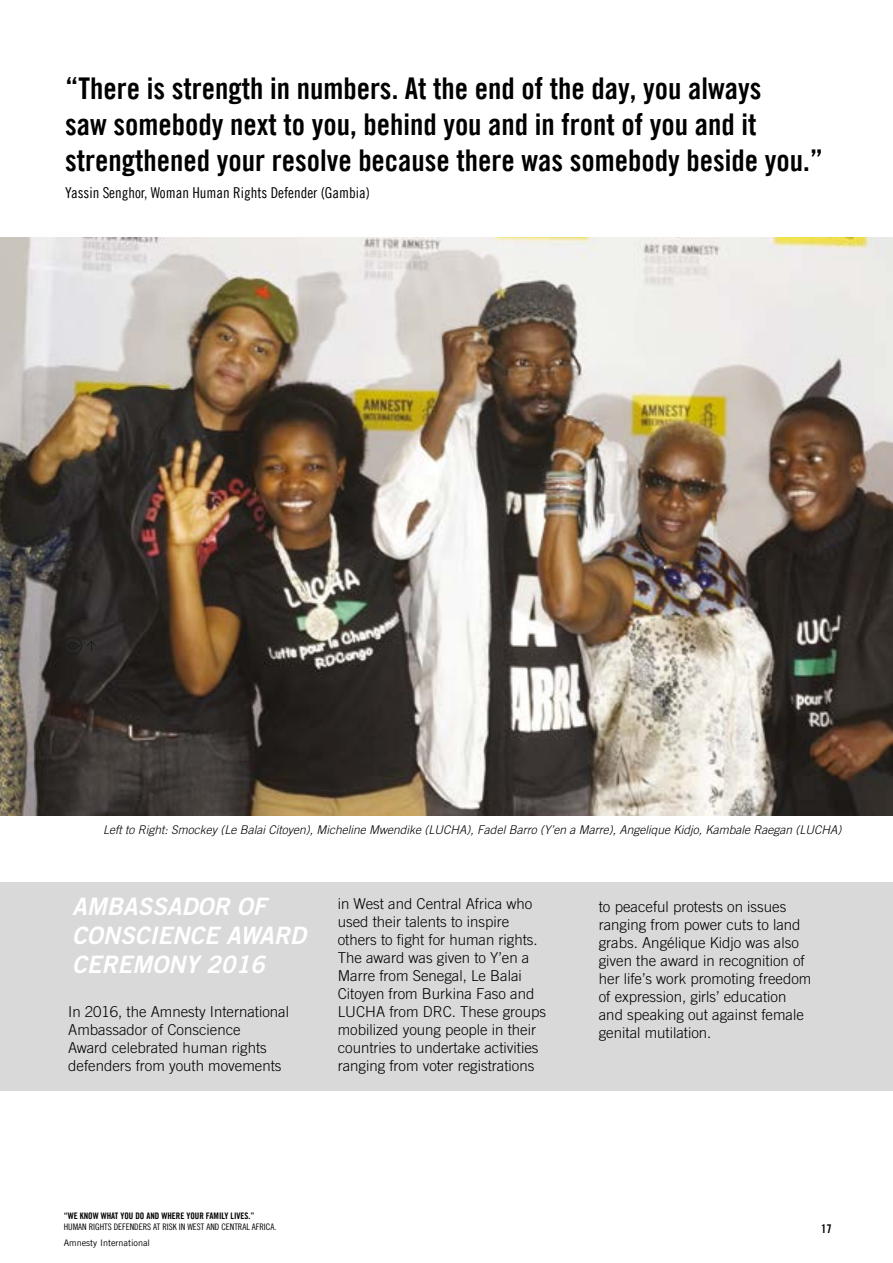
<style>
.page{position:relative;width:893px;height:1263px;background:#fff}
.page>*{position:absolute;margin:0;border:0;box-sizing:border-box;transform-origin:0 0}
.t1{font:30px/36px "Amnesty Trade Gothic Bd Cn 20";color:#000}
.t2{font:24px/28.8px "Amnesty Trade Gothic Bd 2 Obl";color:#fff}
.t3{font:300 15px/18px "Amnesty Trade Gothic";color:#000}
.t4{font:15px "Amnesty Trade Gothic Cn 18";color:#000}
.t5{font:italic 300 12px "Amnesty Trade Gothic";color:#000}
.t6{font:12px "Amnesty Trade Gothic Bd Cn 20";color:#000}
.t7{font:9px "Amnesty Trade Gothic Cn 18";color:#000}
.t8{font:9px "Amnesty Trade Gothic Bd Cn 20";color:#000}
.t9{font:9px "Amnesty Trade Gothic";color:#000}
</style>
<div class="page">
<img style="left:0;top:237px;width:893px;height:578px">
<div style="left:0;top:882px;width:893px;height:209px;background:#d8d9d8"></div>
<svg style="left:86px;top:640px;width:11px;height:11px"></svg>
<div style="left:69px;top:643px;width:7px;height:6px;border:1px solid #1c1c1c;border-radius:50%"></div>
<div style="left:66px;top:642px;width:14px;height:7px;border:1px solid #1c1c1c;border-radius:50%"></div>
<div style="left:64px;top:637px;width:18px;height:18px;border:1px solid #1c1c1c;border-radius:50%"></div>
<h1 class="t1" style="left:65px;top:70px;width:759px">“There is strength in numbers. At the end of the day, you always<br>saw somebody next to you, behind you and in front of you and it strengthened your resolve because there was somebody beside you.”</h1>
<p class="t4" style="left:65px;top:184px;width:306px">Yassin Senghor, Woman Human Rights Defender (Gambia)</p>
<p class="t5" style="left:103px;top:823px;width:740px">Left to Right: Smockey (Le Balai Citoyen), Micheline Mwendike (LUCHA), Fadel Barro (Y’en a Marre), Angelique Kidjo, Kambale Raegan (LUCHA)</p>
<h2 class="t2" style="left:72px;top:892px;width:235px">AMBASSADOR OF<br>CONSCIENCE AWARD<br>CEREMONY 2016</h2>
<p class="t3" style="left:68px;top:1002px;width:222px">In 2016, the Amnesty International<br>Ambassador of Conscience<br>Award celebrated human rights defenders from youth movements</p>
<p class="t3" style="left:338px;top:894px;width:210px">in West and Central Africa who used their talents to inspire others to fight for human rights.<br>The award was given to Y’en a<br>Marre from Senegal, Le Balai<br>Citoyen from Burkina Faso and<br>LUCHA from DRC. These groups mobilized young people in their countries to undertake activities ranging from voter registrations</p>
<p class="t3" style="left:599px;top:897px;width:214px">to peaceful protests on issues ranging from power cuts to land grabs. Angélique Kidjo was also given the award in recognition of her life’s work promoting freedom of expression, girls’ education and speaking out against female genital mutilation.</p>
<p class="t8" style="left:64px;top:1210px;width:192px">“WE KNOW WHAT YOU DO AND WHERE YOUR FAMILY LIVES.”</p>
<p class="t7" style="left:64px;top:1221px;width:214px">HUMAN RIGHTS DEFENDERS AT RISK IN WEST AND CENTRAL AFRICA.</p>
<p class="t9" style="left:64px;top:1237px;width:88px">Amnesty International</p>
<p class="t6" style="left:821px;top:1221px;width:12px">17</p>
</div>
